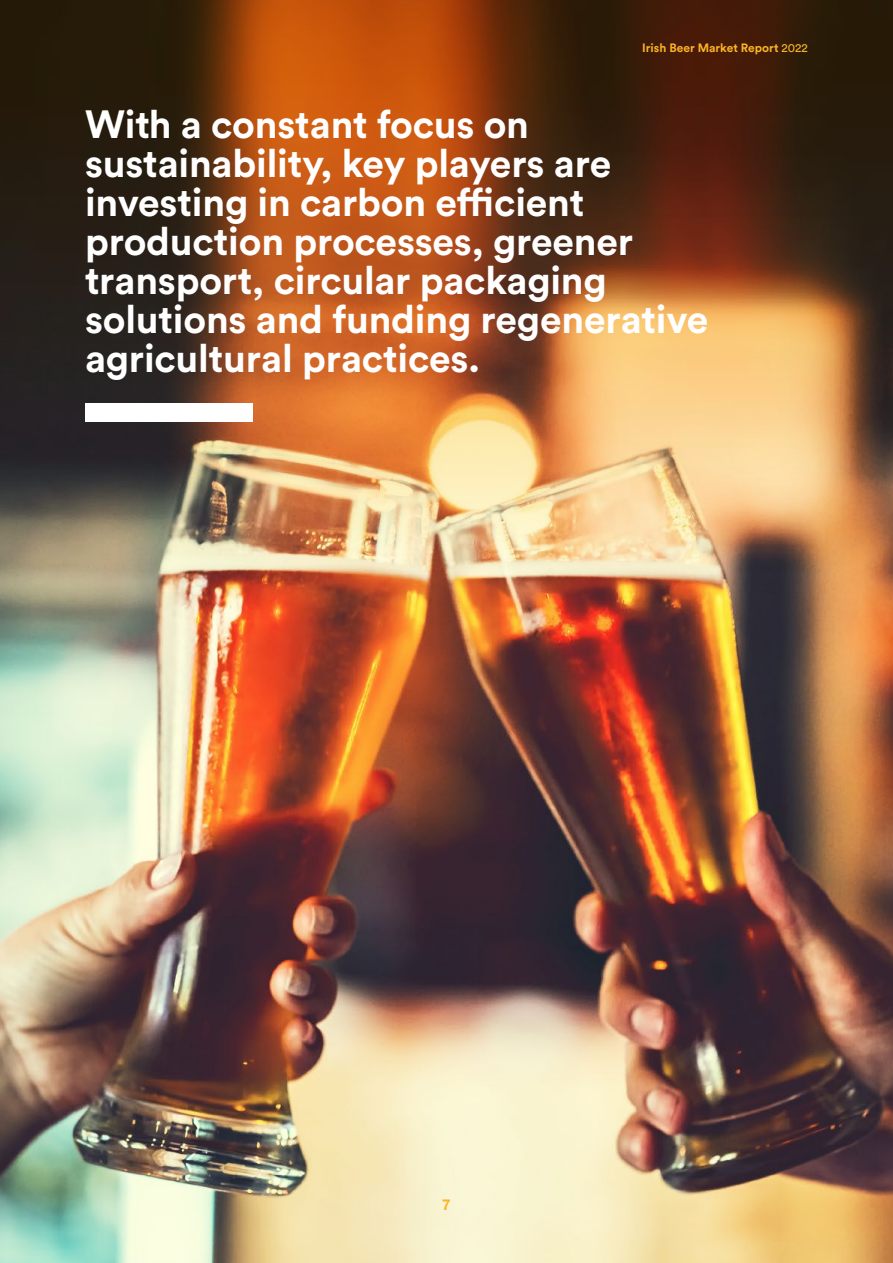
<style>
.page{position:relative;width:893px;height:1263px;background:#fff}
.page>*{position:absolute;margin:0;border:0;box-sizing:border-box;transform-origin:0 0}
.t1{font:700 39px/39px "Circular Std";letter-spacing:-.005em;color:#fff}
.t2{font:700 15px "Helvetica Neue LT Std";color:#fab426}
.t3{font:700 12px "Circular Std";color:#fab426}
.s1{font-weight:400}
</style>
<div class="page">
<img style="left:0;top:572px;width:893px;height:691px">
<img style="left:0;top:0;width:893px;height:572px">
<div style="left:85px;top:404px;width:168px;height:18px;background:#fff"></div>
<p class="t3" style="left:642px;top:40px;width:167px">Irish Beer Market Report <span class="s1">2022</span></p>
<p class="t1" style="left:85px;top:104px;width:625px">With a constant focus on sustainability, key players are investing in carbon efficient production processes, greener transport, circular packaging solutions and funding regenerative agricultural practices.</p>
<p class="t2" style="left:442px;top:1195px;width:10px">7</p>
</div>
